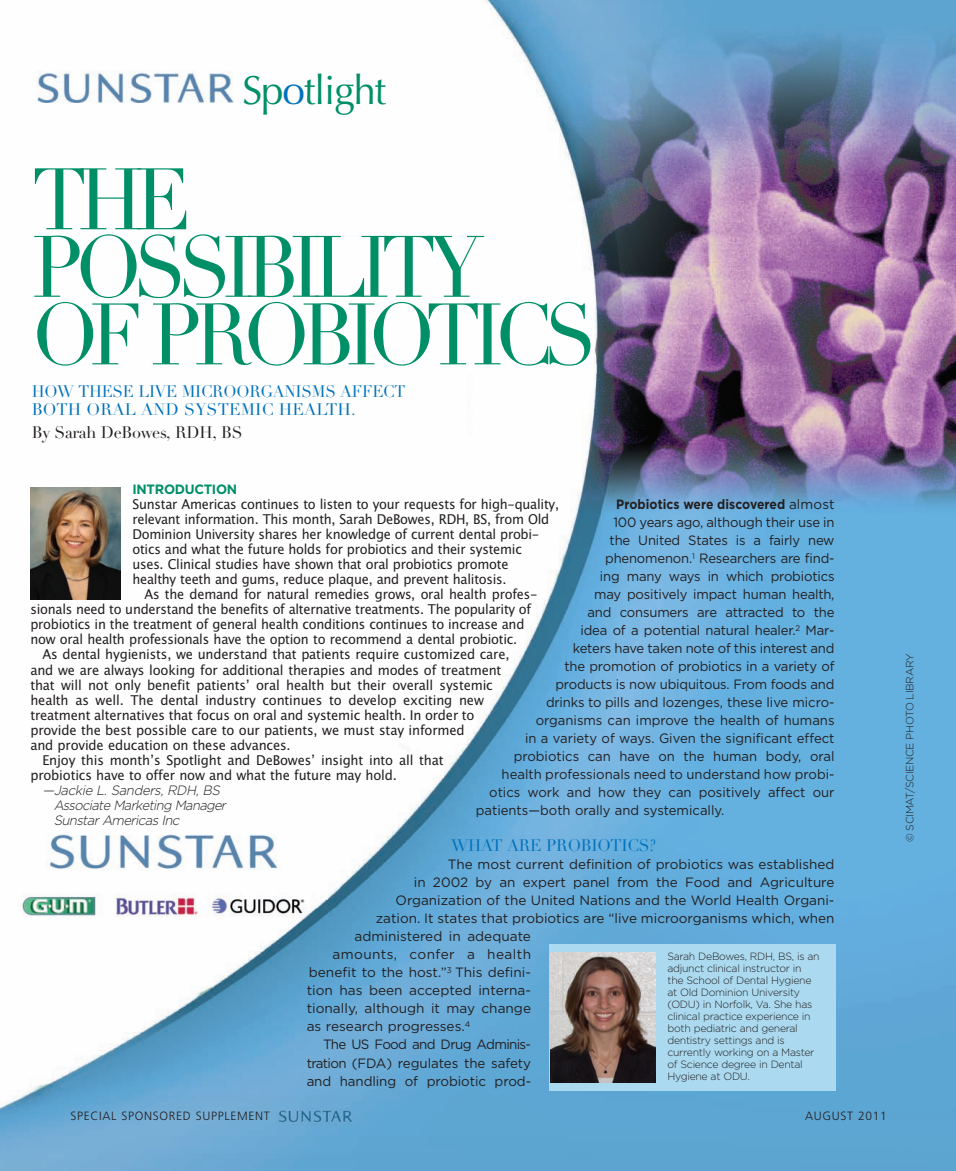
<style>
.page{position:relative;width:956px;height:1171px;background:#fff}
.page>*{position:absolute;margin:0;border:0;box-sizing:border-box;transform-origin:0 0}
.t1{font:85.5px/67.5px "Didot";letter-spacing:-.11em;color:#008f67;scale:.94 1}
.t2{font:40.5px "Optima";letter-spacing:-.03em;color:#008f67}
.t3{font:16.5px/18px "Didot";letter-spacing:-.015em;color:#0072bc;scale:.96 1}
.t4{font:16.5px "Didot";letter-spacing:-.015em;color:#231f20}
.t5{font:16.5px "Didot";letter-spacing:-.015em;color:#0072bc}
.t6{font:13.5px "Gotham";color:#231f20}
.t7{font:13.5px "Lucida Grande";letter-spacing:-.02em;color:#231f20;scale:.95 1}
.t8{font:13.5px "Lucida Grande";letter-spacing:-.02em;color:#231f20;scale:.96 1}
.t9{font:italic 300 13.5px/15px "Gotham";color:#231f20}
.t10{font:700 13.5px "Gotham";letter-spacing:.005em;color:#231f20;scale:.9 1}
.t11{font:13.5px "Gotham";letter-spacing:-.05em;color:#231f20}
.t12{font:13.5px "Gotham";letter-spacing:.03em;color:#231f20}
.t13{font:700 13.5px "Gotham";letter-spacing:-.02em;color:#008f67}
.t14{font:300 12px "Frutiger";letter-spacing:.055em;color:#231f20}
.t15{font:300 10.5px/12px "Gotham";letter-spacing:-.03em;color:#231f20}
.s1{color:#0072bc}
.s2{font-weight:400}
</style>
<div class="page">
<img style="left:0;top:0;width:956px;height:1170px">
<img style="left:276px;top:1108px;width:78px;height:16px">
<img style="left:26px;top:60px;width:215px;height:42px">
<img style="left:1px;top:812px;width:327px;height:126px">
<div style="left:549px;top:944px;width:286px;height:146px;background:#abdaf0"></div>
<img style="left:31px;top:487px;width:89px;height:112px">
<svg style="left:550px;top:1082px;width:105px;height:1px"></svg>
<img style="left:550px;top:952px;width:105px;height:130px">
<h2 class="t2" style="left:242px;top:66px;width:146px">Sp<span class="s1">o</span>tlight</h2>
<h1 class="t1" style="left:32px;top:166px;width:603px">THE<br>POSSIBILITY<br>OF PROBIOTICS</h1>
<p class="t3" style="left:32px;top:382px;width:391px">HOW THESE LIVE MICROORGANISMS AFFECT<br>BOTH ORAL AND SYSTEMIC HEALTH.</p>
<p class="t4" style="left:32px;top:422px;width:212px">By Sarah DeBowes, RDH, BS</p>
<p class="t13" style="left:132px;top:484px;width:106px">INTRODUCTION</p>
<p class="t7" style="left:132px;top:499px;width:451px">Sunstar Americas continues to listen to your requests for high-quality,</p>
<p class="t7" style="left:132px;top:514px;width:440px">relevant information. This month, Sarah DeBowes, RDH, BS, from Old</p>
<p class="t7" style="left:132px;top:529px;width:430px">Dominion University shares her knowledge of current dental probi-</p>
<p class="t7" style="left:132px;top:544px;width:411px">otics and what the future holds for probiotics and their systemic</p>
<p class="t7" style="left:132px;top:559px;width:397px">uses. Clinical studies have shown that oral probiotics promote</p>
<p class="t7" style="left:132px;top:574px;width:395px">healthy teeth and gums, reduce plaque, and prevent halitosis.</p>
<p class="t7" style="left:144px;top:589px;width:415px">As the demand for natural remedies grows, oral health profes-</p>
<p class="t7" style="left:30px;top:604px;width:529px">sionals need to understand the benefits of alternative treatments. The popularity of</p>
<p class="t7" style="left:30px;top:619px;width:521px">probiotics in the treatment of general health conditions continues to increase and</p>
<p class="t7" style="left:30px;top:634px;width:514px">now oral health professionals have the option to recommend a dental probiotic.</p>
<p class="t8" style="left:42px;top:649px;width:488px">As dental hygienists, we understand that patients require customized care,</p>
<p class="t8" style="left:30px;top:664px;width:492px">and we are always looking for additional therapies and modes of treatment</p>
<p class="t8" style="left:30px;top:679px;width:483px">that will not only benefit patients’ oral health but their overall systemic</p>
<p class="t8" style="left:30px;top:694px;width:474px">health as well. The dental industry continues to develop exciting new</p>
<p class="t8" style="left:30px;top:709px;width:464px">treatment alternatives that focus on oral and systemic health. In order to</p>
<p class="t8" style="left:30px;top:724px;width:454px">provide the best possible care to our patients, we must stay informed</p>
<p class="t8" style="left:30px;top:739px;width:273px">and provide education on these advances.</p>
<p class="t8" style="left:42px;top:754px;width:419px">Enjoy this month’s Spotlight and DeBowes’ insight into all that</p>
<p class="t8" style="left:30px;top:769px;width:383px">probiotics have to offer now and what the future may hold.</p>
<p class="t9" style="left:54px;top:783px;width:176px;text-indent:-11px">—Jackie L. Sanders, RDH, BS<br>Associate Marketing Manager<br>SunstarAmericas Inc</p>
<p class="t10" style="left:616px;top:499px;width:244px">Probiotics were discovered <span class="s2">almost</span></p>
<p class="t6" style="left:613px;top:517px;width:223px">100 years ago, although their use in</p>
<p class="t6" style="left:610px;top:535px;width:226px">the United States is a fairly new</p>
<p class="t6" style="left:605px;top:553px;width:231px">phenomenon.<sup>1</sup> Researchers are find-</p>
<p class="t6" style="left:600px;top:571px;width:236px">ing many ways in which probiotics</p>
<p class="t6" style="left:594px;top:589px;width:242px">may positively impact human health,</p>
<p class="t6" style="left:588px;top:607px;width:248px">and consumers are attracted to the</p>
<p class="t6" style="left:580px;top:625px;width:256px">idea of a potential natural healer.<sup>2</sup> Mar-</p>
<p class="t6" style="left:573px;top:643px;width:263px">keters have taken note of this interest and</p>
<p class="t6" style="left:564px;top:661px;width:272px">the promotion of probiotics in a variety of</p>
<p class="t6" style="left:555px;top:679px;width:281px">products is now ubiquitous. From foods and</p>
<p class="t6" style="left:546px;top:697px;width:290px">drinks to pills and lozenges, these live micro -</p>
<p class="t6" style="left:536px;top:715px;width:300px">organisms can improve the health of humans</p>
<p class="t6" style="left:525px;top:733px;width:311px">in a variety of ways. Given the significant effect</p>
<p class="t6" style="left:514px;top:751px;width:322px">probiotics can have on the human body, oral</p>
<p class="t6" style="left:502px;top:769px;width:334px">health professionals need to understand how probi-</p>
<p class="t6" style="left:489px;top:787px;width:347px">otics work and how they can positively affect our</p>
<p class="t6" style="left:476px;top:805px;width:250px">patients—both orally and systemically.</p>
<p class="t5" style="left:451px;top:835px;width:206px">WHAT ARE PROBIOTICS?</p>
<p class="t6" style="left:448px;top:859px;width:388px">The most current definition of probiotics was established</p>
<p class="t6" style="left:414px;top:877px;width:422px">in 2002 by an expert panel from the Food and Agriculture</p>
<p class="t6" style="left:396px;top:895px;width:440px">Organization of the United Nations and the World Health Organi-</p>
<p class="t6" style="left:376px;top:913px;width:460px">zation. It states that probiotics are “live microorganisms which, when</p>
<p class="t6" style="left:355px;top:931px;width:178px">administered in adequate</p>
<p class="t12" style="left:332px;top:949px;width:200px">amounts, confer a health</p>
<p class="t6" style="left:309px;top:967px;width:224px">benefit to the host.”<sup>3</sup> This defini-</p>
<p class="t6" style="left:307px;top:985px;width:226px">tion has been accepted interna-</p>
<p class="t6" style="left:307px;top:1003px;width:226px">tionally, although it may change</p>
<p class="t6" style="left:307px;top:1021px;width:165px">as research progresses.<sup>4</sup></p>
<p class="t11" style="left:323px;top:1039px;width:209px">The US Food and Drug Adminis-</p>
<p class="t6" style="left:307px;top:1057px;width:226px">tration (FDA) regulates the safety</p>
<p class="t6" style="left:307px;top:1075px;width:226px">and handling of probiotic prod-</p>
<p class="t15" style="left:667px;top:950px;width:154px">Sarah DeBowes, RDH, BS, is an adjunct clinical instructor in the School of Dental Hygiene at Old Dominion University (ODU) in Norfolk, Va. She has clinical practice experience in both pediatric and general dentistry settings and is currently working on a Master of Science degree in Dental<br>Hygiene at ODU.</p>
<p class="t14" style="left:70px;top:1110px;width:201px">SPECIAL SPONSORED SUPPLEMENT</p>
<p class="t14" style="left:805px;top:1110px;width:83px">AUGUST 2011</p>
<p class="t15" style="left:904px;top:842px;width:190px;rotate:-90deg">© SCIMAT/SCIENCE PHOTO LIBRARY</p>
</div>
